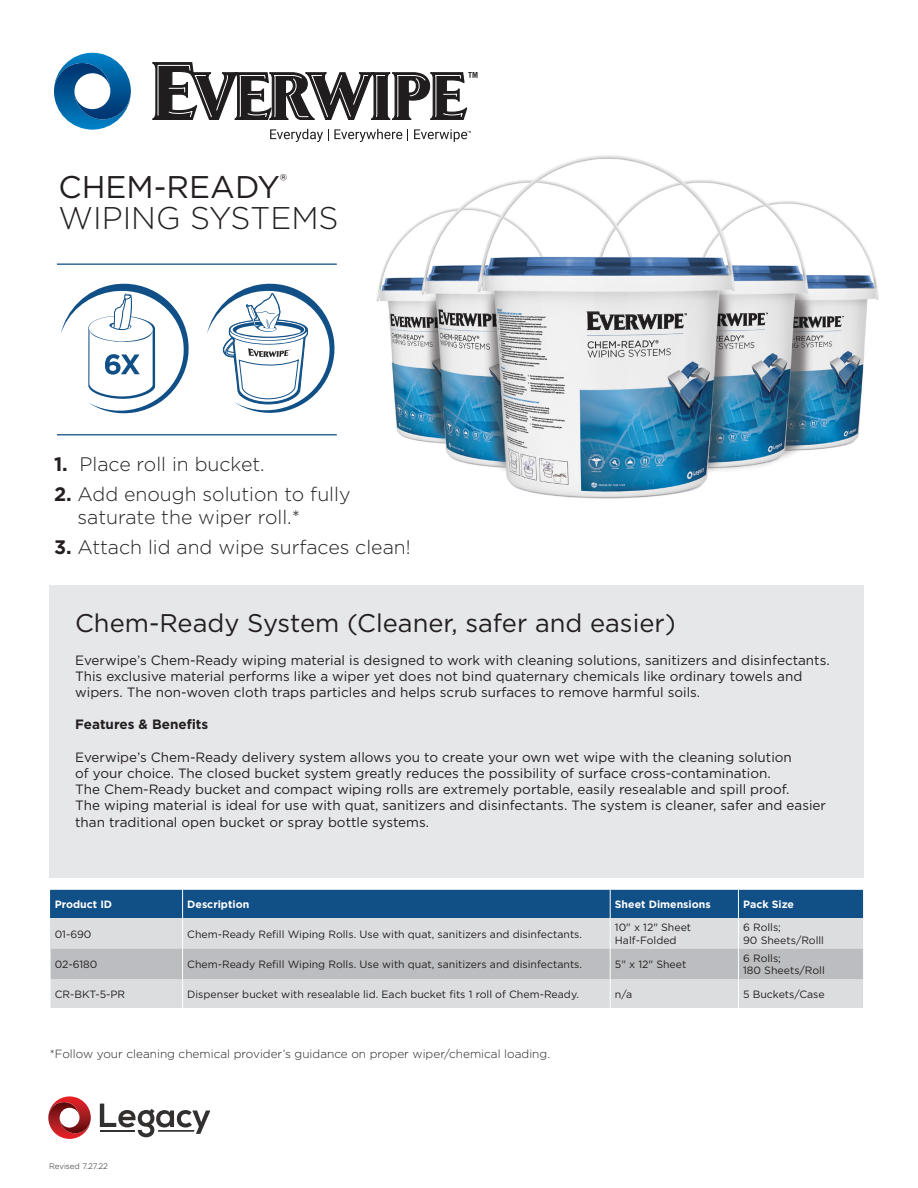
<style>
.page{position:relative;width:918px;height:1188px;background:#fff}
.page>*{position:absolute;margin:0;border:0;box-sizing:border-box;transform-origin:0 0}
.t1{font:300 31.35px "Gotham";color:#231f20}
.t2{font:31.35px "Gotham";color:#231f20}
.t3{font:25.5px "Gotham";color:#231f20}
.t4{font:300 19.5px/23.4px "Gotham";color:#231f20}
.t5{font:13.5px/16.2px "Gotham";color:#231f20}
.t6{font:700 13.5px "Gotham";color:#231f20}
.t7{font:300 11.85px "Gotham";color:#231f20}
.t8{font:10.5px/12.8px "Gotham";color:#231f20}
.t9{font:700 10.5px "Gotham";color:#fff}
.t10{font:300 7.95px "Gotham";color:#231f20}
.s1{font-weight:700}
</style>
<div class="page">
<img style="left:376px;top:128px;width:503px;height:371px">
<hr style="left:57px;top:264px;width:280px;height:1px;background:#115087">
<hr style="left:57px;top:434px;width:280px;height:1px;background:#115087">
<div style="left:50px;top:918px;width:813px;height:31px;background:#dcdddf"></div>
<div style="left:50px;top:889px;width:814px;height:29px;background:#115087"></div>
<hr style="left:182px;top:918px;width:1px;height:31px;background:#fff">
<hr style="left:610px;top:918px;width:1px;height:31px;background:#fff">
<hr style="left:738px;top:918px;width:1px;height:31px;background:#fff">
<svg style="left:50px;top:949px;width:813px;height:59px;background:#cbcccf"></svg>
<svg style="left:61px;top:283px;width:128px;height:131px"></svg>
<div style="left:49px;top:585px;width:815px;height:292px;background:#e6e7e9"></div>
<svg style="left:207px;top:283px;width:128px;height:130px"></svg>
<svg style="left:54px;top:53px;width:77px;height:77px"></svg>
<svg style="left:152px;top:62px;width:326px;height:58px"></svg>
<svg style="left:270px;top:129px;width:138px;height:13px"></svg>
<svg style="left:414px;top:129px;width:57px;height:13px"></svg>
<svg style="left:100px;top:1104px;width:110px;height:33px"></svg>
<svg style="left:48px;top:1096px;width:43px;height:43px"></svg>
<p class="t2" style="left:59px;top:167px;width:230px">CHEM-READY<sup>®</sup></p>
<p class="t1" style="left:59px;top:199px;width:282px">WIPING SYSTEMS</p>
<p class="t4" style="left:54px;top:452px;width:212px"><span class="s1">1.</span> Place roll in bucket.</p>
<p class="t4" style="left:78px;top:482px;width:274px;text-indent:-24px"><span class="s1">2.</span> Add enough solution to fully saturate the wiper roll.*</p>
<p class="t4" style="left:54px;top:535px;width:358px"><span class="s1">3.</span> Attach lid and wipe surfaces clean!</p>
<p class="t3" style="left:75px;top:607px;width:602px">Chem-Ready System (Cleaner, safer and easier)</p>
<p class="t5" style="left:75px;top:651px;width:756px">Everwipe’s Chem-Ready wiping material is designed to work with cleaning solutions, sanitizers and disinfectants.<br>This exclusive material performs like a wiper yet does not bind quaternary chemicals like ordinary towels and wipers. The non-woven cloth traps particles and helps scrub surfaces to remove harmful soils.</p>
<p class="t6" style="left:75px;top:716px;width:135px">Features &amp; Benefits</p>
<p class="t5" style="left:75px;top:749px;width:752px">Everwipe’s Chem-Ready delivery system allows you to create your own wet wipe with the cleaning solution<br>of your choice. The closed bucket system greatly reduces the possibility of surface cross-contamination.<br>The Chem-Ready bucket and compact wiping rolls are extremely portable, easily resealable and spill proof.<br>The wiping material is ideal for use with quat, sanitizers and disinfectants. The system is cleaner, safer and easier than traditional open bucket or spray bottle systems.</p>
<p class="t9" style="left:55px;top:897px;width:59px">Product ID</p>
<p class="t9" style="left:187px;top:897px;width:63px">Description</p>
<p class="t9" style="left:615px;top:897px;width:97px">Sheet Dimensions</p>
<p class="t9" style="left:743px;top:897px;width:52px">Pack Size</p>
<p class="t8" style="left:55px;top:927px;width:38px">01-690</p>
<p class="t8" style="left:187px;top:927px;width:396px">Chem-Ready Refill Wiping Rolls. Use with quat, sanitizers and disinfectants.</p>
<p class="t8" style="left:615px;top:921px;width:78px">10" x 12" Sheet<br>Half-Folded</p>
<p class="t8" style="left:743px;top:921px;width:82px">6 Rolls;<br>90 Sheets/Rolll</p>
<p class="t8" style="left:55px;top:958px;width:44px">02-6180</p>
<p class="t8" style="left:187px;top:958px;width:396px">Chem-Ready Refill Wiping Rolls. Use with quat, sanitizers and disinfectants.</p>
<p class="t8" style="left:615px;top:958px;width:73px">5" x 12" Sheet</p>
<p class="t8" style="left:743px;top:951px;width:39px">6 Rolls;</p>
<p class="t8" style="left:743px;top:964px;width:83px">180 Sheets/Roll</p>
<p class="t8" style="left:55px;top:987px;width:72px">CR-BKT-5-PR</p>
<p class="t8" style="left:187px;top:987px;width:393px">Dispenser bucket with resealable lid. Each bucket fits 1 roll of Chem-Ready.</p>
<p class="t8" style="left:615px;top:987px;width:19px">n/a</p>
<p class="t8" style="left:743px;top:987px;width:83px">5 Buckets/Case</p>
<p class="t7" style="left:50px;top:1046px;width:502px">*Follow your cleaning chemical provider’s guidance on proper wiper/chemical loading.</p>
<p class="t10" style="left:49px;top:1161px;width:60px">Revised 7.27.22</p>
</div>
